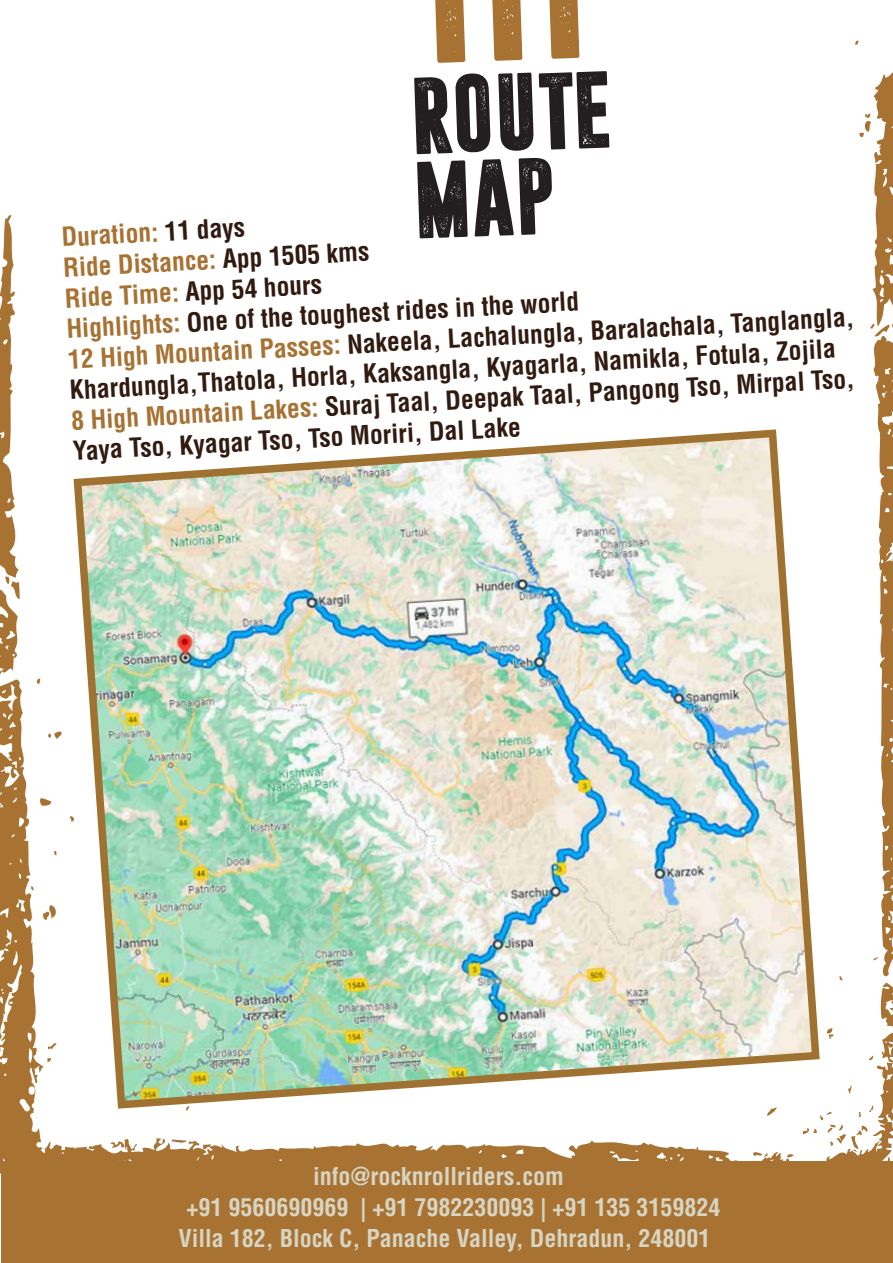
<style>
.page{position:relative;width:893px;height:1263px;background:#fff}
.page>*{position:absolute;margin:0;border:0;box-sizing:border-box;transform-origin:0 0}
.t1{font:96.45px "Dreamwalker";color:#231f20}
.t2{font:700 condensed 25.65px/30.6px "Helvetica LT Std";color:#311a10}
.t3{font:700 condensed 25.65px "Helvetica LT Std";color:#a77232}
.t4{font:700 condensed 24px "Helvetica LT Std";color:#d7d4c2}
.s1{color:#311a10}
.s2{color:#a77232}
</style>
<div class="page">
<svg style="left:435px;top:0;width:30px;height:63px;background:#ae7d43"></svg>
<svg style="left:492px;top:0;width:30px;height:61px;background:#ae7e43"></svg>
<svg style="left:549px;top:0;width:30px;height:59px;background:#ae7e44"></svg>
<img style="left:73px;top:429px;width:729px;height:632px">
<div style="left:1px;top:1161px;width:892px;height:102px;background:#a77232"></div>
<svg style="left:0;top:215px;width:20px;height:460px"></svg>
<img style="left:0;top:679px;width:794px;height:495px">
<svg style="left:172px;top:1139px;width:15px;height:6px"></svg>
<svg style="left:855px;top:40px;width:3px;height:5px"></svg>
<svg style="left:185px;top:1105px;width:4px;height:6px"></svg>
<svg style="left:35px;top:678px;width:7px;height:6px"></svg>
<svg style="left:54px;top:850px;width:3px;height:5px"></svg>
<svg style="left:48px;top:730px;width:14px;height:9px"></svg>
<svg style="left:42px;top:905px;width:16px;height:15px"></svg>
<svg style="left:133px;top:1091px;width:5px;height:6px"></svg>
<svg style="left:110px;top:1139px;width:20px;height:12px"></svg>
<svg style="left:786px;top:1153px;width:8px;height:4px"></svg>
<svg style="left:753px;top:1150px;width:14px;height:7px"></svg>
<svg style="left:766px;top:1107px;width:11px;height:9px"></svg>
<svg style="left:457px;top:1166px;width:10px;height:5px"></svg>
<svg style="left:190px;top:1164px;width:6px;height:6px"></svg>
<svg style="left:49px;top:1149px;width:6px;height:7px"></svg>
<svg style="left:369px;top:1145px;width:6px;height:6px"></svg>
<svg style="left:25px;top:1133px;width:5px;height:10px"></svg>
<svg style="left:0;top:1004px;width:3px;height:7px"></svg>
<svg style="left:8px;top:974px;width:5px;height:6px"></svg>
<svg style="left:9px;top:956px;width:6px;height:6px"></svg>
<svg style="left:19px;top:922px;width:6px;height:6px"></svg>
<svg style="left:24px;top:870px;width:10px;height:20px"></svg>
<svg style="left:7px;top:757px;width:2px;height:10px"></svg>
<svg style="left:802px;top:72px;width:91px;height:1089px"></svg>
<h1 class="t1" style="left:410px;top:63px;width:203px;rotate:-2deg">route</h1>
<p class="t3" style="left:61px;top:221px;width:185px;rotate:-3deg">Duration: <span class="s1">11 days</span></p>
<p class="t2" style="left:62px;top:252px;width:789px;rotate:-3deg"><span class="s2">Ride Distance:</span> App 1505 kms<br><span class="s2">Ride Time:</span> App 54 hours<br><span class="s2">Highlights:</span> One of the toughest rides in the world<br><span class="s2">12 High Mountain Passes:</span> Nakeela, Lachalungla, Baralachala, Tanglangla, Khardungla,Thatola, Horla, Kaksangla, Kyagarla, Namikla, Fotula, Zojila<br><span class="s2">8 High Mountain Lakes:</span> Suraj Taal, Deepak Taal, Pangong Tso, Mirpal Tso, Yaya Tso, Kyagar Tso, Tso Moriri, Dal Lake</p>
<p class="t4" style="left:313px;top:1161px;width:252px">info@rocknrollriders.com</p>
<p class="t4" style="left:186px;top:1192px;width:535px">+91 9560690969 | +91 7982230093 | +91 135 3159824</p>
<p class="t4" style="left:178px;top:1223px;width:534px">Villa 182, Block C, Panache Valley, Dehradun, 248001</p>
</div>
